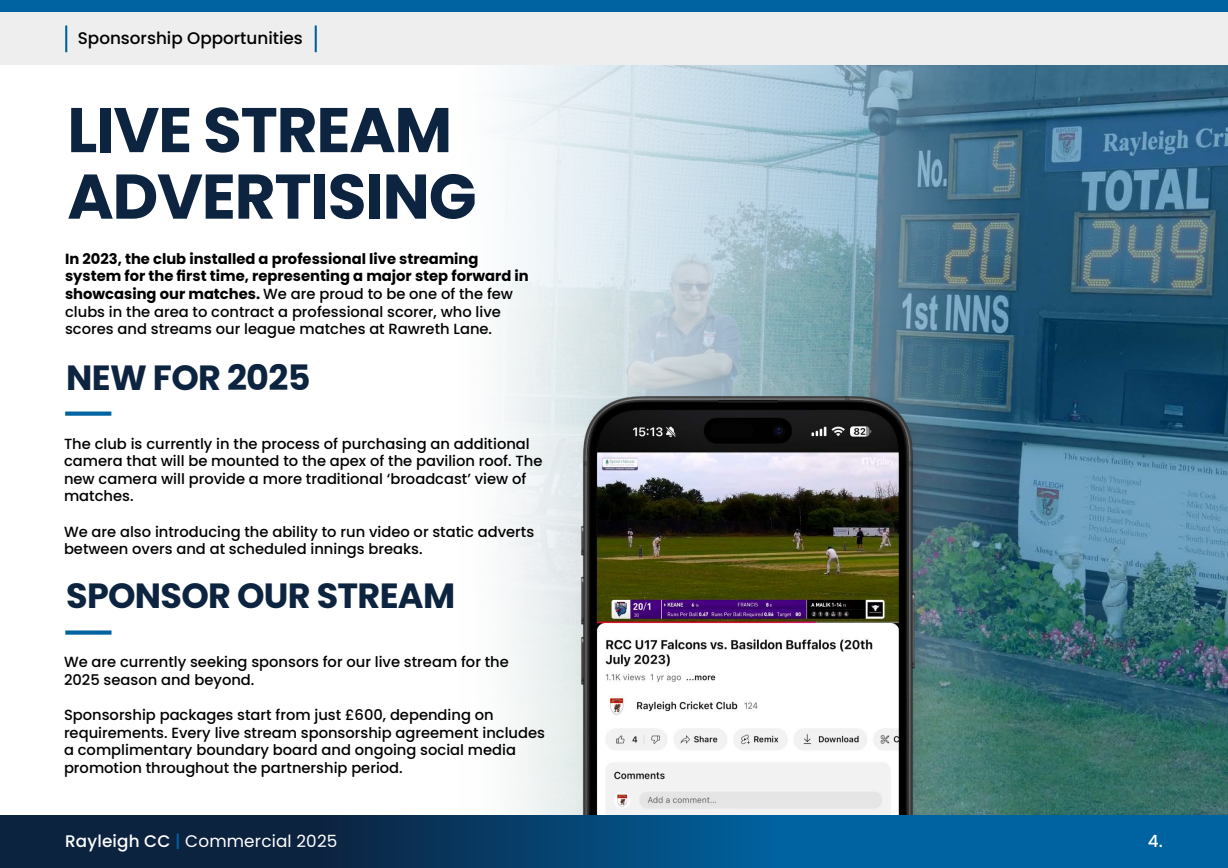
<style>
.page{position:relative;width:1228px;height:868px;background:#fff}
.page>*{position:absolute;margin:0;border:0;box-sizing:border-box;transform-origin:0 0}
.t1{font:700 63px/66.5px "Poppins";letter-spacing:-.02em;color:#0d2440}
.t2{font:700 35px "Poppins";letter-spacing:-.02em;color:#0d2440}
.t3{font:16.8px "Poppins";letter-spacing:.01em;color:#fff}
.t4{font:500 16.8px "Poppins";color:#000}
.t5{font:500 16.8px "Poppins";color:#fff}
.t6{font:500 14.7px/17.6px "Poppins";color:#000}
.t7{font:700 14.7px/17.6px "Poppins";color:#000}
.s1{font-weight:500}
.s2{font-weight:500;color:#0063a1}
</style>
<div class="page">
<div style="left:0;top:0;width:1228px;height:13px;background:#0063a1"></div>
<div style="left:0;top:13px;width:1228px;height:52px;background:#eee"></div>
<img style="left:441px;top:65px;width:787px;height:751px">
<img style="left:460px;top:308px;width:768px;height:508px">
<hr style="left:65px;top:25px;width:2px;height:27px;background:#0063a1">
<hr style="left:315px;top:25px;width:2px;height:27px;background:#0063a1">
<svg style="left:0;top:816px;width:1228px;height:52px;background:#054675"></svg>
<svg style="left:65px;top:412px;width:46px;height:4px"></svg>
<div style="left:65px;top:630px;width:47px;height:5px;background:#0063a1"></div>
<p class="t4" style="left:78px;top:29px;width:227px">Sponsorship Opportunities</p>
<h1 class="t1" style="left:67px;top:97px;width:411px">LIVE STREAM<br>ADVERTISING</h1>
<p class="t7" style="left:65px;top:250px;width:465px">In 2023, the club installed a professional live streaming system for the first time, representing a major step forward in showcasing our matches. <span class="s1">We are proud to be one of the few clubs in the area to contract a professional scorer, who live scores and streams our league matches at Rawreth Lane.</span></p>
<h2 class="t2" style="left:66px;top:357px;width:246px">NEW FOR 2025</h2>
<p class="t6" style="left:64px;top:435px;width:480px">The club is currently in the process of purchasing an additional camera that will be mounted to the apex of the pavilion roof. The new camera will provide a more traditional ‘broadcast’ view of matches.</p>
<p class="t6" style="left:64px;top:523px;width:472px">We are also introducing the ability to run video or static adverts between overs and at scheduled innings breaks.</p>
<h2 class="t2" style="left:66px;top:576px;width:390px">SPONSOR OUR STREAM</h2>
<p class="t6" style="left:64px;top:653px;width:446px">We are currently seeking sponsors for our live stream for the<br>2025 season and beyond.</p>
<p class="t6" style="left:64px;top:706px;width:482px">Sponsorship packages start from just £600, depending on requirements. Every live stream sponsorship agreement includes a complimentary boundary board and ongoing social media promotion throughout the partnership period.</p>
<p class="t3" style="left:65px;top:831px;width:274px"><span class="s1">Rayleigh CC</span> <span class="s2">|</span> Commercial 2025</p>
<p class="t5" style="left:1148px;top:831px;width:17px">4.</p>
</div>
